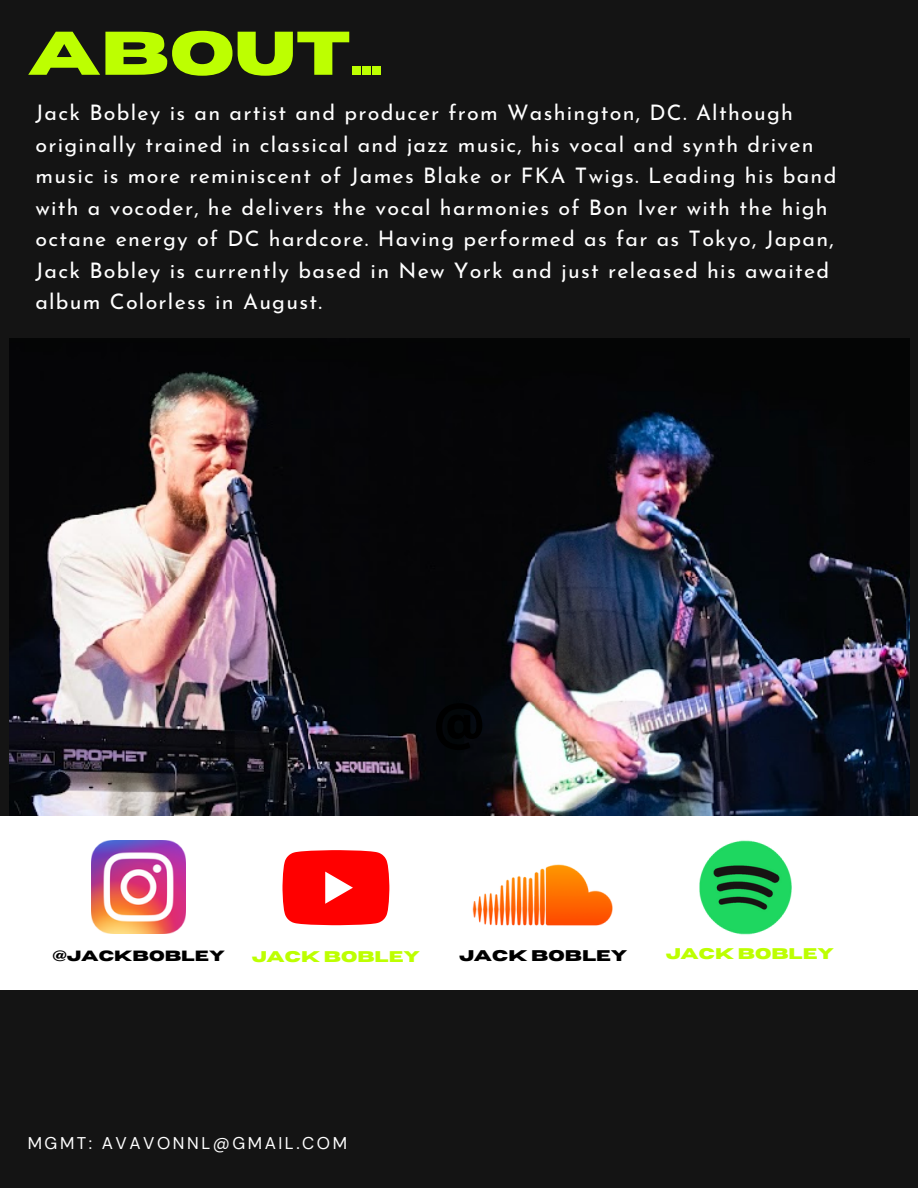
<style>
.page{position:relative;width:918px;height:1188px;background:#141414}
.page>*{position:absolute;margin:0;border:0;box-sizing:border-box;transform-origin:0 0}
.t1{font:700 61.5px "Horizon";color:#bdff01}
.t2{font:21.45px/31.5px "Josefin Sans";letter-spacing:.06em;color:#fff}
.t3{font:16.95px "DM Sans";letter-spacing:.15em;color:#fff}
.t4{font:700 15.45px "Horizon";color:#bdff01}
.t5{font:700 15.45px "Horizon";color:#000}
.t6{font:700 14.85px "Horizon";color:#000}
</style>
<div class="page">
<img style="left:9px;top:338px;width:900px;height:478px">
<div style="left:0;top:816px;width:918px;height:173px;background:#fff"></div>
<svg style="left:283px;top:850px;width:106px;height:75px;background:#ff1c1c"></svg>
<img style="left:92px;top:840px;width:93px;height:94px">
<img style="left:472px;top:864px;width:141px;height:62px">
<img style="left:699px;top:840px;width:93px;height:95px">
<h1 class="t1" style="left:28px;top:23px;width:355px">ABOUT...</h1>
<p class="t2" style="left:35px;top:99px;width:803px">Jack Bobley is an artist and producer from Washington, DC. Although originally trained in classical and jazz music, his vocal and synth driven music is more reminiscent of James Blake or FKA Twigs. Leading his band with a vocoder, he delivers the vocal harmonies of Bon Iver with the high octane energy of DC hardcore. Having performed as far as Tokyo, Japan, Jack Bobley is currently based in New York and just released his awaited album Colorless in August.</p>
<p class="t6" style="left:52px;top:949px;width:174px">@JACKBOBLEY</p>
<p class="t4" style="left:252px;top:949px;width:170px">JACK BOBLEY</p>
<p class="t5" style="left:459px;top:948px;width:170px">JACK BOBLEY</p>
<p class="t4" style="left:666px;top:946px;width:170px">JACK BOBLEY</p>
<p class="t3" style="left:28px;top:1132px;width:321px">MGMT: AVAVONNL@GMAIL.COM</p>
</div>
